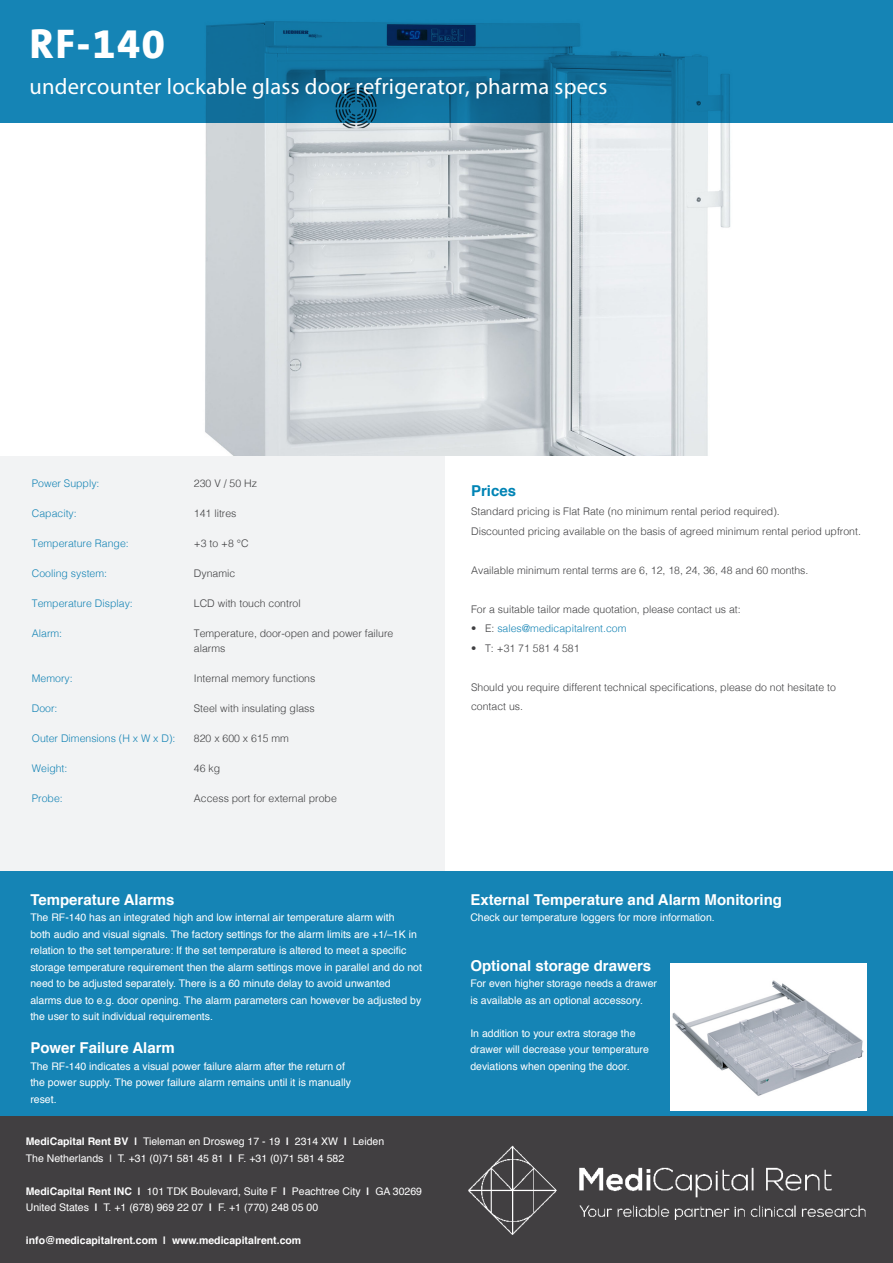
<style>
.page{position:relative;width:893px;height:1263px;background:#fff}
.page>*{position:absolute;margin:0;border:0;box-sizing:border-box;transform-origin:0 0}
.t1{font:800 42px "The Sans B8";color:#fff}
.t2{font:22.5px "Myriad Pro";letter-spacing:.01em;color:#fff}
.t3{font:700 15px "Helvetica";color:#fff}
.t4{font:700 15px "Helvetica";color:#0084b5}
.t5{font:10.5px/16.5px "Helvetica";color:#fff}
.t6{font:300 10.5px/15px "Helvetica";color:#404042}
.t7{font:300 10.5px "Helvetica";color:#1584b5}
.t8{font:700 10.5px "Helvetica";color:#fff}
.s1{font-weight:700}
.s2{color:#404042}
</style>
<div class="page">
<div style="left:0;top:455px;width:445px;height:416px;background:#f2f3f4"></div>
<img style="left:205px;top:123px;width:526px;height:332px">
<svg style="left:0;top:0;width:893px;height:123px;background:#137aa8"></svg>
<div style="left:0;top:871px;width:893px;height:246px;background:#1584b5"></div>
<div style="left:0;top:1117px;width:893px;height:146px;background:#413f41"></div>
<img style="left:468px;top:1145px;width:398px;height:90px">
<img style="left:670px;top:963px;width:197px;height:147px">
<p class="t1" style="left:30px;top:22px;width:137px">RF-140</p>
<p class="t2" style="left:30px;top:73px;width:579px">undercounter lockable glass door refrigerator, pharma specs</p>
<p class="t7" style="left:32px;top:474px;width:69px">Power Supply:</p>
<p class="t6" style="left:194px;top:475px;width:65px">230 V / 50 Hz</p>
<p class="t7" style="left:32px;top:504px;width:46px">Capacity:</p>
<p class="t6" style="left:194px;top:505px;width:44px">141 litres</p>
<p class="t7" style="left:32px;top:534px;width:98px">Temperature Range:</p>
<p class="t6" style="left:194px;top:535px;width:56px">+3 to +8 °C</p>
<p class="t7" style="left:32px;top:564px;width:77px">Cooling system:</p>
<p class="t6" style="left:194px;top:565px;width:43px">Dynamic</p>
<p class="t7" style="left:32px;top:594px;width:102px">Temperature Display:</p>
<p class="t6" style="left:194px;top:595px;width:108px">LCD with touch control</p>
<p class="t7" style="left:32px;top:624px;width:32px">Alarm:</p>
<p class="t6" style="left:194px;top:625px;width:201px">Temperature, door-open and power failure alarms</p>
<p class="t7" style="left:32px;top:669px;width:42px">Memory:</p>
<p class="t6" style="left:194px;top:670px;width:123px">Internal memory functions</p>
<p class="t7" style="left:32px;top:699px;width:27px">Door:</p>
<p class="t6" style="left:194px;top:700px;width:122px">Steel with insulating glass</p>
<p class="t7" style="left:32px;top:729px;width:145px">Outer Dimensions (H x W x D):</p>
<p class="t6" style="left:194px;top:730px;width:97px">820 x 600 x 615 mm</p>
<p class="t7" style="left:32px;top:759px;width:37px">Weight:</p>
<p class="t6" style="left:194px;top:760px;width:28px">46 kg</p>
<p class="t7" style="left:32px;top:789px;width:32px">Probe:</p>
<p class="t6" style="left:194px;top:790px;width:144px">Access port for external probe</p>
<p class="t3" style="left:30px;top:887px;width:146px">Temperature Alarms</p>
<p class="t5" style="left:30px;top:909px;width:393px">The RF-140 has an integrated high and low internal air temperature alarm with<br>both audio and visual signals. The factory settings for the alarm limits are +1/–1K in relation to the set temperature: If the set temperature is altered to meet a specific storage temperature requirement then the alarm settings move in parallel and do not</p>
<p class="t5" style="left:30px;top:975px;width:392px">need to be adjusted separately. There is a 60 minute delay to avoid unwanted alarms due to e.g. door opening. The alarm parameters can however be adjusted by the user to suit individual requirements.</p>
<p class="t3" style="left:30px;top:1036px;width:146px">Power Failure Alarm</p>
<p class="t5" style="left:30px;top:1058px;width:316px">The RF-140 indicates a visual power failure alarm after the return of</p>
<p class="t5" style="left:30px;top:1074px;width:322px">the power supply. The power failure alarm remains until it is manually</p>
<p class="t5" style="left:30px;top:1091px;width:28px">reset.</p>
<p class="t5" style="left:26px;top:1133px;width:360px"><span class="s1">MediCapital Rent BV |</span> Tieleman en Drosweg 17 - 19 <span class="s1">|</span> 2314 XW <span class="s1">|</span> Leiden</p>
<p class="t5" style="left:26px;top:1150px;width:320px">The Netherlands | T. +31 (0)71 581 45 81 <span class="s1">|</span> F. +31 (0)71 581 4 582</p>
<p class="t5" style="left:26px;top:1183px;width:398px"><span class="s1">MediCapital Rent INC |</span> 101 TDK Boulevard, Suite F <span class="s1">|</span> Peachtree City <span class="s1">|</span> GA 30269<br>United States <span class="s1">|</span> T. +1 (678) 969 22 07 <span class="s1">|</span> F. +1 (770) 248 05 00</p>
<p class="t8" style="left:26px;top:1232px;width:277px">info@medicapitalrent.com | www.medicapitalrent.com</p>
<p class="t4" style="left:471px;top:478px;width:47px">Prices</p>
<p class="t6" style="left:471px;top:503px;width:310px">Standard pricing is Flat Rate (no minimum rental period required).</p>
<p class="t6" style="left:471px;top:523px;width:391px">Discounted pricing available on the basis of agreed minimum rental period upfront.</p>
<p class="t6" style="left:471px;top:562px;width:339px">Available minimum rental terms are 6, 12, 18, 24, 36, 48 and 60 months.</p>
<p class="t6" style="left:471px;top:601px;width:271px">For a suitable tailor made quotation, please contact us at:</p>
<p class="t7" style="left:471px;top:620px;width:157px"><span class="s2">• E:</span> sales@medicapitalrent.com</p>
<p class="t6" style="left:471px;top:640px;width:110px">• T: +31 71 581 4 581</p>
<p class="t6" style="left:471px;top:676px;width:366px;line-height:19.5px">Should you require different technical specifications, please do not hesitate to contact us.</p>
<p class="t3" style="left:470px;top:887px;width:313px">External Temperature and Alarm Monitoring</p>
<p class="t5" style="left:470px;top:909px;width:246px">Check our temperature loggers for more information.</p>
<p class="t3" style="left:470px;top:953px;width:182px">Optional storage drawers</p>
<p class="t5" style="left:470px;top:975px;width:188px">For even higher storage needs a drawer</p>
<p class="t5" style="left:470px;top:992px;width:174px">is available as an optional accessory.</p>
<p class="t5" style="left:470px;top:1025px;width:167px">In addition to your extra storage the</p>
<p class="t5" style="left:470px;top:1041px;width:180px">drawer will decrease your temperature</p>
<p class="t5" style="left:470px;top:1058px;width:161px">deviations when opening the door.</p>
</div>
